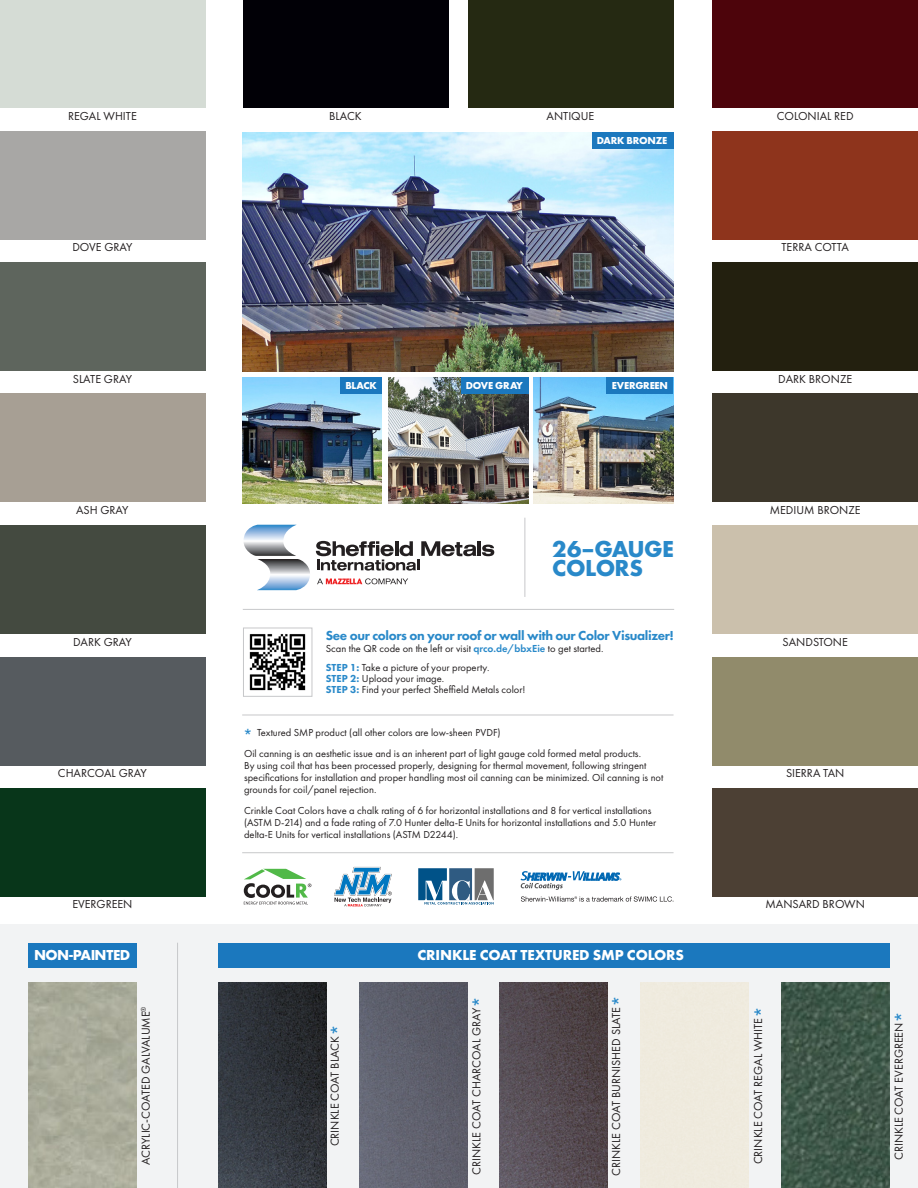
<style>
.page{position:relative;width:918px;height:1188px;background:#fff}
.page>*{position:absolute;margin:0;border:0;box-sizing:border-box;transform-origin:0 0}
.t1{font:700 24px/19.5px "Futura PT";letter-spacing:-.025em;color:#2989c9}
.t2{font:700 15px "Futura PT";letter-spacing:-.01em;color:#fff}
.t3{font:700 15px "Futura PT";letter-spacing:-.045em;color:#fff}
.t4{font:800 13.5px "Futura PT";letter-spacing:-.025em;color:#2989c9}
.t5{font:12px "Futura PT";color:#231f20}
.t6{font:10.5px/12px "Futura PT";color:#231f20}
.t7{font:700 10.5px "Futura PT";letter-spacing:-.02em;color:#fff}
.s1{font-weight:600;color:#2989c9}
.s2{font-weight:800;color:#2989c9}
.s3{font-size:18px;color:#2989c9}
.s4{font-size:21px;color:#2989c9}
</style>
<div class="page">
<img style="left:243px;top:133px;width:430px;height:239px">
<img style="left:388px;top:377px;width:140px;height:127px">
<div style="left:461px;top:377px;width:67px;height:16px;background:#1b78be"></div>
<img style="left:534px;top:377px;width:139px;height:127px">
<div style="left:606px;top:377px;width:67px;height:16px;background:#1b78be"></div>
<img style="left:243px;top:377px;width:139px;height:127px">
<div style="left:341px;top:377px;width:41px;height:16px;background:#1b78be"></div>
<hr style="left:243px;top:609px;width:431px;height:1px;background:#c7c8ca">
<img style="left:249px;top:634px;width:57px;height:57px">
<div style="left:243px;top:628px;width:69px;height:69px;border:1px solid #c7c8ca"></div>
<hr style="left:242px;top:715px;width:432px;height:1px;background:#c7c8ca">
<hr style="left:242px;top:852px;width:432px;height:1px;background:#c7c8ca">
<svg style="left:0;top:925px;width:918px;height:263px;fill:#f2f3f4"></svg>
<div style="left:592px;top:133px;width:81px;height:16px;background:#1b78be"></div>
<svg style="left:244px;top:869px;width:67px;height:36px"></svg>
<svg style="left:334px;top:867px;width:58px;height:39px"></svg>
<svg style="left:418px;top:868px;width:76px;height:37px"></svg>
<svg style="left:521px;top:896px;width:152px;height:6px"></svg>
<svg style="left:521px;top:871px;width:100px;height:19px"></svg>
<svg style="left:244px;top:525px;width:66px;height:65px"></svg>
<hr style="left:477px;top:541px;width:4px;height:15px;background:#231f20">
<svg style="left:482px;top:545px;width:12px;height:11px"></svg>
<svg style="left:316px;top:541px;width:160px;height:30px"></svg>
<svg style="left:317px;top:578px;width:91px;height:6px"></svg>
<hr style="left:525px;top:518px;width:1px;height:79px;background:#c7c8ca">
<div style="left:218px;top:943px;width:672px;height:25px;background:#1b78be"></div>
<img style="left:218px;top:983px;width:108px;height:205px">
<img style="left:359px;top:983px;width:108px;height:205px">
<img style="left:499px;top:983px;width:108px;height:205px">
<img style="left:782px;top:983px;width:108px;height:205px">
<div style="left:28px;top:943px;width:108px;height:25px;background:#1b78be"></div>
<hr style="left:177px;top:943px;width:1px;height:245px;background:#c7c8ca">
<div style="left:243px;top:0;width:205px;height:108px;background:#010006"></div>
<div style="left:468px;top:0;width:205px;height:108px;background:#252912"></div>
<div style="left:0;top:262px;width:205px;height:108px;background:#5e655d"></div>
<div style="left:0;top:526px;width:205px;height:108px;background:#444a40"></div>
<div style="left:0;top:657px;width:205px;height:108px;background:#565b5f"></div>
<div style="left:0;top:788px;width:205px;height:108px;background:#08361a"></div>
<div style="left:713px;top:0;width:205px;height:108px;background:#4d040b"></div>
<div style="left:713px;top:131px;width:205px;height:108px;background:#8e341c"></div>
<div style="left:713px;top:262px;width:205px;height:108px;background:#23200f"></div>
<div style="left:713px;top:393px;width:205px;height:108px;background:#3d372b"></div>
<div style="left:713px;top:788px;width:205px;height:108px;background:#4c4034"></div>
<p class="t5" style="left:68px;top:109px;width:70px">REGAL WHITE</p>
<p class="t5" style="left:329px;top:109px;width:34px">BLACK</p>
<p class="t5" style="left:547px;top:109px;width:49px">ANTIQUE</p>
<p class="t5" style="left:72px;top:240px;width:62px">DOVE GRAY</p>
<p class="t5" style="left:73px;top:371px;width:61px">SLATE GRAY</p>
<p class="t5" style="left:76px;top:503px;width:54px">ASH GRAY</p>
<p class="t5" style="left:73px;top:635px;width:60px">DARK GRAY</p>
<p class="t5" style="left:58px;top:766px;width:90px">CHARCOAL GRAY</p>
<p class="t5" style="left:72px;top:897px;width:62px">EVERGREEN</p>
<p class="t3" style="left:34px;top:945px;width:98px">NON-PAINTED</p>
<p class="t7" style="left:597px;top:134px;width:72px">DARK BRONZE</p>
<p class="t7" style="left:345px;top:378px;width:33px">BLACK</p>
<p class="t7" style="left:466px;top:378px;width:59px">DOVE GRAY</p>
<p class="t7" style="left:612px;top:379px;width:58px">EVERGREEN</p>
<p class="t1" style="left:552px;top:539px;width:123px">26–GAUGE<br>COLORS</p>
<p class="t4" style="left:326px;top:627px;width:349px">See our colors on your roof or wall with our Color Visualizer!</p>
<p class="t6" style="left:326px;top:642px;width:279px">Scan the QR code on the left or visit <span class="s1">qrco.de/bbxEie</span> to get started.</p>
<p class="t6" style="left:326px;top:661px;width:165px"><span class="s2">STEP 1:</span> Take a picture of your property.</p>
<p class="t6" style="left:326px;top:672px;width:120px"><span class="s2">STEP 2:</span> Upload your image.</p>
<p class="t6" style="left:326px;top:684px;width:201px"><span class="s2">STEP 3:</span> Find your perfect Sheffield Metals color!</p>
<p class="t6" style="left:243px;top:726px;width:259px"><span class="s3">*</span> Textured SMP product (all other colors are low-sheen PVDF)</p>
<p class="t6" style="left:244px;top:748px;width:398px">Oil canning is an aesthetic issue and is an inherent part of light gauge cold formed metal products.</p>
<p class="t6" style="left:244px;top:760px;width:421px">By using coil that has been processed properly, designing for thermal movement, following stringent specifications for installation and proper handling most oil canning can be minimized. Oil canning is not grounds for coil/panel rejection.</p>
<p class="t6" style="left:244px;top:805px;width:414px">Crinkle Coat Colors have a chalk rating of 6 for horizontal installations and 8 for vertical installations (ASTM D-214) and a fade rating of 7.0 Hunter delta-E Units for horizontal installations and 5.0 Hunter delta-E Units for vertical installations (ASTM D2244).</p>
<p class="t2" style="left:418px;top:945px;width:268px">CRINKLE COAT TEXTURED SMP COLORS</p>
<p class="t5" style="left:777px;top:109px;width:78px">COLONIAL RED</p>
<p class="t5" style="left:782px;top:240px;width:69px">TERRA COTTA</p>
<p class="t5" style="left:778px;top:371px;width:76px">DARK BRONZE</p>
<p class="t5" style="left:770px;top:503px;width:92px">MEDIUM BRONZE</p>
<p class="t5" style="left:783px;top:635px;width:67px">SANDSTONE</p>
<p class="t5" style="left:786px;top:766px;width:60px">SIERRA TAN</p>
<p class="t5" style="left:766px;top:897px;width:101px">MANSARD BROWN</p>
<p class="t5" style="left:139px;top:1165px;width:160px;rotate:-90deg">ACRYLIC-COATED GALVALUME<sup>®</sup></p>
<p class="t5" style="left:328px;top:1146px;width:123px;rotate:-90deg">CRINKLE COAT BLACK<span class="s4">*</span></p>
<p class="t5" style="left:469px;top:1175px;width:180px;rotate:-90deg">CRINKLE COAT CHARCOAL GRAY<span class="s4">*</span></p>
<p class="t5" style="left:609px;top:1176px;width:182px;rotate:-90deg">CRINKLE COAT BURNISHED SLATE<span class="s4">*</span></p>
<p class="t5" style="left:751px;top:1164px;width:160px;rotate:-90deg">CRINKLE COAT REGAL WHITE<span class="s4">*</span></p>
<p class="t5" style="left:892px;top:1160px;width:151px;rotate:-90deg">CRINKLE COAT EVERGREEN<span class="s4">*</span></p>
</div>
